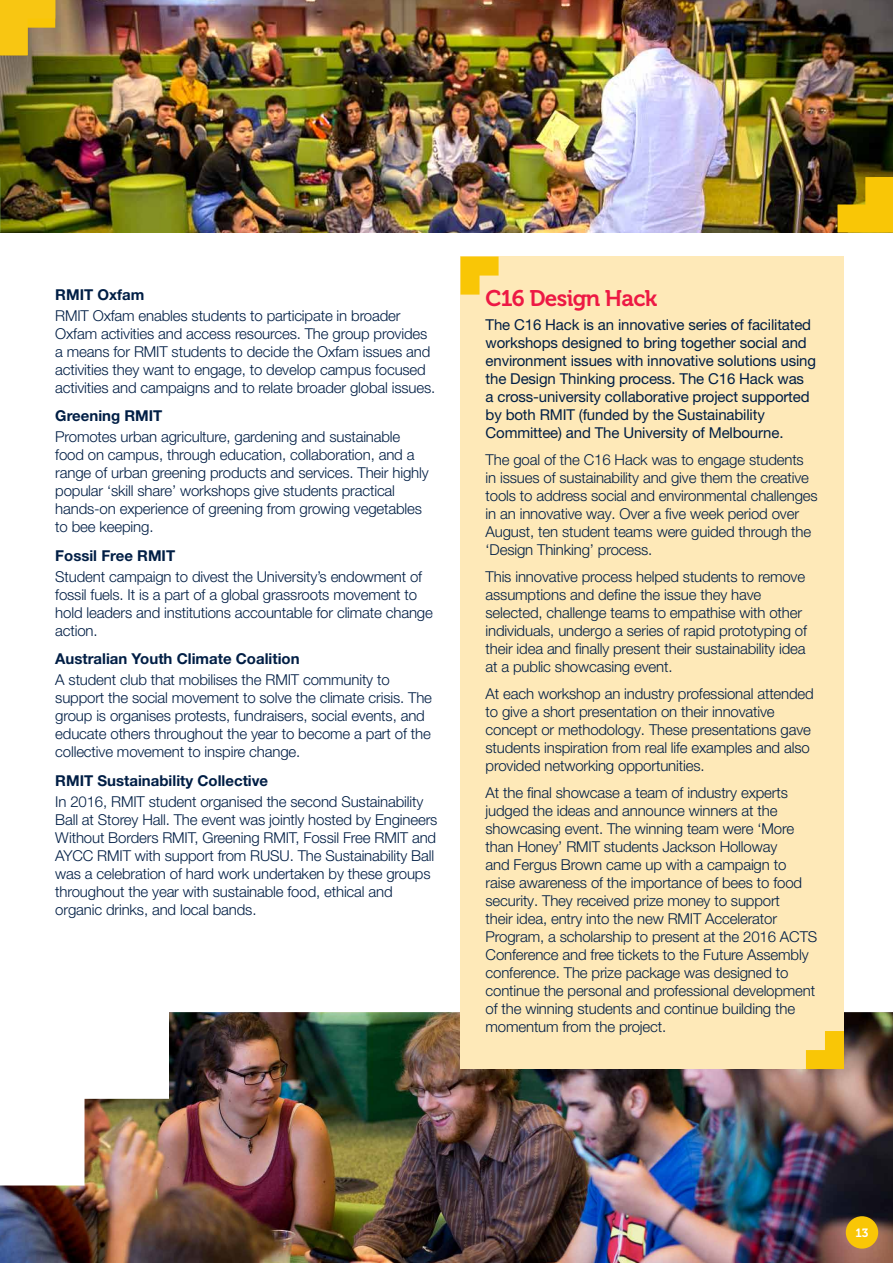
<style>
.page{position:relative;width:893px;height:1263px;background:#fff}
.page>*{position:absolute;margin:0;border:0;box-sizing:border-box;transform-origin:0 0}
.t1{font:22.5px "Museo 700";letter-spacing:-.03em;color:#ed1944}
.t2{font:300 15px/18px "Helvetica Neue LT Pro";letter-spacing:-.01em;color:#001e45}
.t3{font:15px/18px "Helvetica Neue LT Pro";letter-spacing:-.01em;color:#001e45}
.t4{font:700 15px "Helvetica Neue LT Pro";color:#001e45}
.t5{font:12px "Museo 700";color:#fff}
</style>
<div class="page">
<img style="left:0;top:1012px;width:893px;height:251px">
<div style="left:460px;top:256px;width:384px;height:813px;background:#fee9b8"></div>
<svg style="left:460px;top:256px;width:39px;height:39px"></svg>
<svg style="left:806px;top:1031px;width:38px;height:38px"></svg>
<img style="left:1px;top:0;width:892px;height:232px">
<img style="left:0;top:0;width:1px;height:232px">
<svg style="left:0;top:0;width:55px;height:55px;background:#e0b525"></svg>
<svg style="left:838px;top:177px;width:55px;height:55px;background:#caa206"></svg>
<div style="left:846px;top:1216px;width:32px;height:32px;background:#f9c606;border-radius:50%"></div>
<p class="t4" style="left:55px;top:285px;width:91px">RMIT Oxfam</p>
<p class="t2" style="left:55px;top:306px;width:381px">RMIT Oxfam enables students to participate in broader Oxfam activities and access resources. The group provides a means for RMIT students to decide the Oxfam issues and activities they want to engage, to develop campus focused activities and campaigns and to relate broader global issues.</p>
<p class="t4" style="left:55px;top:406px;width:109px">Greening RMIT</p>
<p class="t2" style="left:55px;top:427px;width:375px">Promotes urban agriculture, gardening and sustainable food on campus, through education, collaboration, and a range of urban greening products and services. Their highly popular ‘skill share’ workshops give students practical hands-on experience of greening from growing vegetables to bee keeping.</p>
<p class="t4" style="left:55px;top:546px;width:121px">Fossil Free RMIT</p>
<p class="t2" style="left:55px;top:567px;width:379px">Student campaign to divest the University’s endowment of fossil fuels. It is a part of a global grassroots movement to hold leaders and institutions accountable for climate change action.</p>
<p class="t4" style="left:55px;top:649px;width:246px">Australian Youth Climate Coalition</p>
<p class="t2" style="left:55px;top:670px;width:378px">A student club that mobilises the RMIT community to support the social movement to solve the climate crisis. The group is organises protests, fundraisers, social events, and educate others throughout the year to become a part of the collective movement to inspire change.</p>
<p class="t4" style="left:55px;top:771px;width:214px">RMIT Sustainability Collective</p>
<p class="t2" style="left:55px;top:792px;width:384px">In 2016, RMIT student organised the second Sustainability Ball at Storey Hall. The event was jointly hosted by Engineers Without Borders RMIT, Greening RMIT, Fossil Free RMIT and AYCC RMIT with support from RUSU. The Sustainability Ball was a celebration of hard work undertaken by these groups throughout the year with sustainable food, ethical and organic drinks, and local bands.</p>
<h1 class="t1" style="left:486px;top:285px;width:173px">C16 Design Hack</h1>
<p class="t3" style="left:486px;top:315px;width:332px">The C16 Hack is an innovative series of facilitated workshops designed to bring together social and environment issues with innovative solutions using the Design Thinking process. The C16 Hack was<br>a cross-university collaborative project supported by both RMIT (funded by the Sustainability Committee) and The University of Melbourne.</p>
<p class="t2" style="left:486px;top:450px;width:334px">The goal of the C16 Hack was to engage students in issues of sustainability and give them the creative tools to address social and environmental challenges in an innovative way. Over a five week period over August, ten student teams were guided through the ‘Design Thinking’ process.</p>
<p class="t2" style="left:486px;top:567px;width:323px">This innovative process helped students to remove assumptions and define the issue they have selected, challenge teams to empathise with other individuals, undergo a series of rapid prototyping of their idea and finally present their sustainability idea at a public showcasing event.</p>
<p class="t2" style="left:486px;top:684px;width:330px">At each workshop an industry professional attended to give a short presentation on their innovative concept or methodology. These presentations gave students inspiration from real life examples and also provided networking opportunities.</p>
<p class="t2" style="left:486px;top:783px;width:333px">At the final showcase a team of industry experts judged the ideas and announce winners at the showcasing event. The winning team were ‘More than Honey’ RMIT students Jackson Holloway<br>and Fergus Brown came up with a campaign to raise awareness of the importance of bees to food security. They received prize money to support<br>their idea, entry into the new RMIT Accelerator Program, a scholarship to present at the 2016 ACTS Conference and free tickets to the Future Assembly conference. The prize package was designed to continue the personal and professional development of the winning students and continue building the momentum from the project.</p>
<p class="t5" style="left:855px;top:1226px;width:15px">13</p>
</div>
